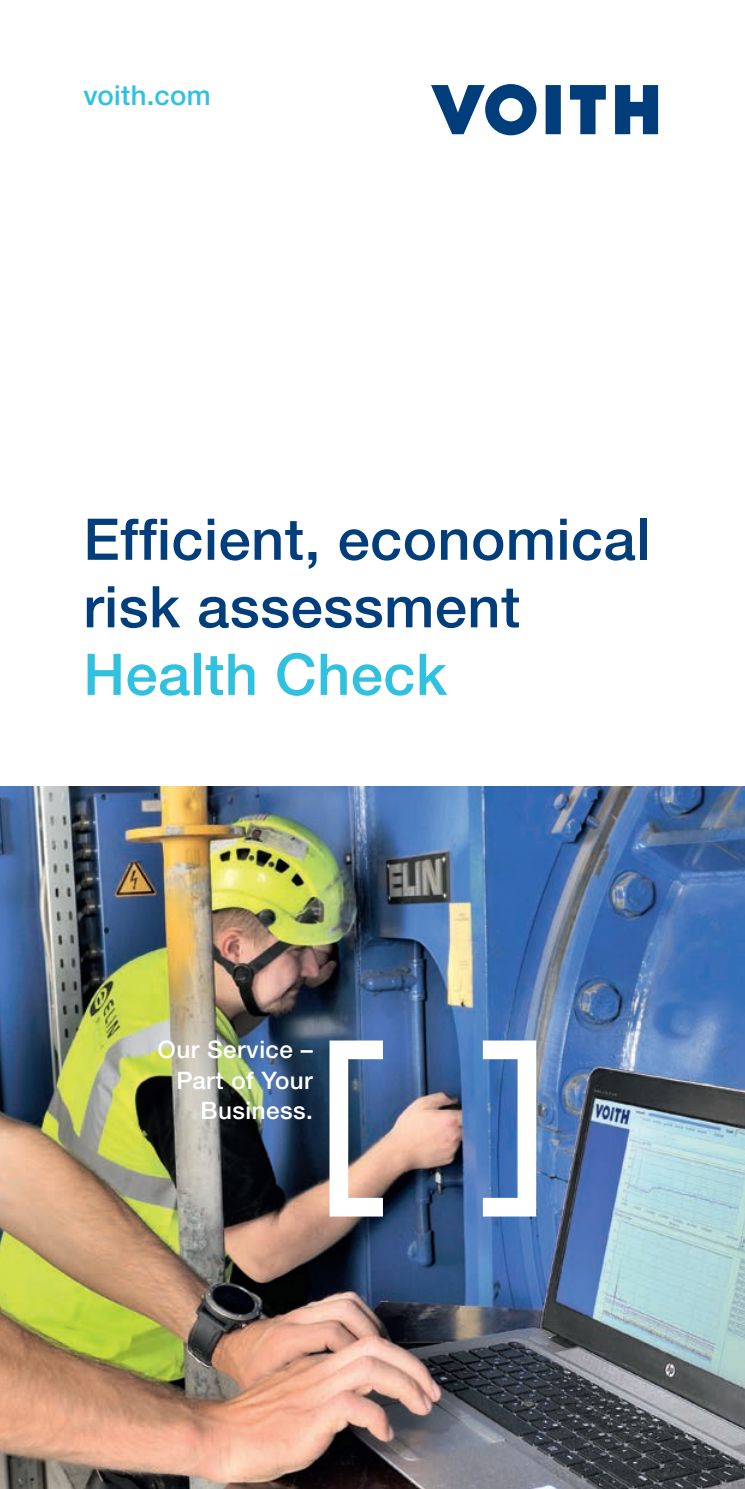
<style>
.page{position:relative;width:745px;height:1489px;background:#fff}
.page>*{position:absolute;margin:0;border:0;box-sizing:border-box;transform-origin:0 0}
.t1{font:500 57.5px/67.5px "Helvetica Neue LT Pro";letter-spacing:.01em;color:#023d7c}
.t2{font:500 57.5px "Helvetica Neue LT Pro";letter-spacing:.01em;color:#2fc1df}
.t3{font:500 27.5px "Helvetica Neue LT Pro";letter-spacing:.015em;color:#2fc1df}
.t4{font:500 24.25px/30.8px "Helvetica Neue LTW1 G";letter-spacing:.02em;color:#fff;text-align:right}
</style>
<div class="page">
<img style="left:0;top:786px;width:744px;height:702px">
<svg style="left:277px;top:1040px;width:106px;height:309px;background:#77727a"></svg>
<svg style="left:482px;top:1040px;width:54px;height:176px"></svg>
<svg style="left:431px;top:84px;width:105px;height:51px"></svg>
<svg style="left:545px;top:85px;width:15px;height:49px"></svg>
<svg style="left:570px;top:85px;width:35px;height:49px"></svg>
<svg style="left:615px;top:85px;width:42px;height:49px"></svg>
<p class="t3" style="left:83px;top:78px;width:129px">voith.com</p>
<p class="t1" style="left:83px;top:505px;width:567px">Efficient, economical risk assessment</p>
<p class="t2" style="left:83px;top:640px;width:365px">Health Check</p>
<p class="t4" style="left:157px;top:1033px;width:157px">Our Service –<br>Part of Your<br>Business.</p>
</div>
